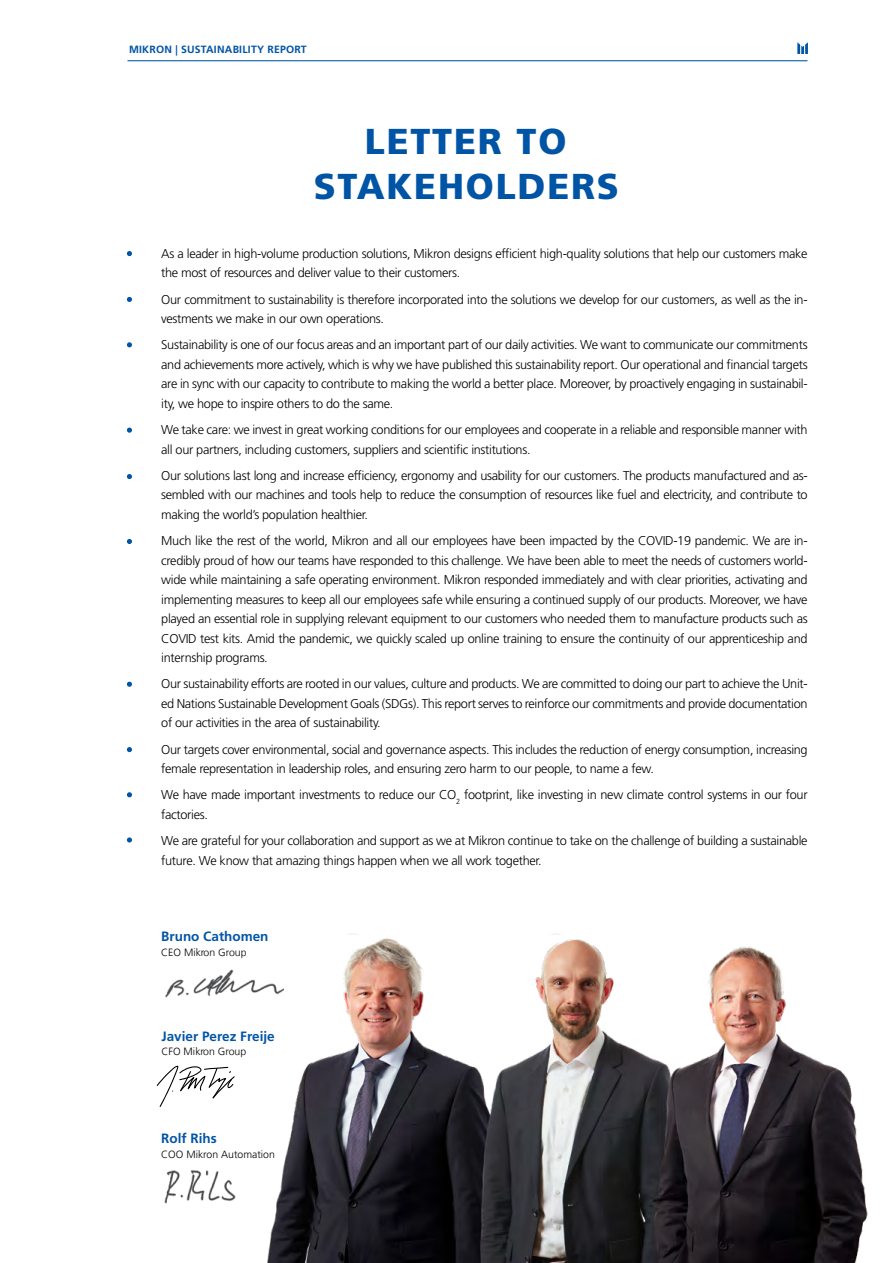
<style>
.page{position:relative;width:893px;height:1263px;background:#fff}
.page>*{position:absolute;margin:0;border:0;box-sizing:border-box;transform-origin:0 0}
.t1{font:900 36px/45px "Frutiger LT Std";letter-spacing:.05em;color:#0054a6;text-align:center}
.t2{font:700 13.5px "Frutiger LT Std";color:#0054a6}
.t3{font:300 12.75px/19.5px "Frutiger LT Std";letter-spacing:-.025em;color:#000}
.t4{font:300 10.5px "Frutiger LT Com";color:#000}
.t5{font:700 10.5px "Frutiger LT Std";letter-spacing:.02em;color:#0054a6}
.t6{font:300 10.5px "Frutiger LT Std";color:#000}
</style>
<div class="page">
<hr style="left:128px;top:60px;width:679px;height:1px;background:#0054a6">
<svg style="left:797px;top:42px;width:11px;height:12px"></svg>
<img style="left:267px;top:933px;width:601px;height:330px">
<svg style="left:156px;top:1066px;width:79px;height:41px"></svg>
<img style="left:165px;top:965px;width:118px;height:32px">
<img style="left:164px;top:1170px;width:72px;height:34px">
<svg style="left:127px;top:251px;width:5px;height:5px"></svg>
<svg style="left:127px;top:474px;width:5px;height:5px"></svg>
<svg style="left:127px;top:747px;width:5px;height:5px"></svg>
<svg style="left:127px;top:297px;width:5px;height:5px"></svg>
<svg style="left:127px;top:539px;width:5px;height:5px"></svg>
<svg style="left:127px;top:792px;width:5px;height:5px"></svg>
<svg style="left:127px;top:342px;width:5px;height:5px"></svg>
<svg style="left:127px;top:837px;width:5px;height:5px"></svg>
<svg style="left:127px;top:428px;width:5px;height:5px"></svg>
<svg style="left:127px;top:682px;width:5px;height:5px"></svg>
<p class="t5" style="left:129px;top:43px;width:179px">MIKRON | SUSTAINABILITY REPORT</p>
<h1 class="t1" style="left:314px;top:119px;width:307px">LETTER TO<br>STAKEHOLDERS</h1>
<p class="t3" style="left:161px;top:244px;width:648px">As a leader in high-volume production solutions, Mikron designs efficient high-quality solutions that help our customers make the most of resources and deliver value to their customers.</p>
<p class="t3" style="left:161px;top:290px;width:648px">Our commitment to sustainability is therefore incorporated into the solutions we develop for our customers, as well as the in&shy;vestments we make in our own operations.</p>
<p class="t3" style="left:161px;top:335px;width:648px;text-align:justify">Sustainability is one of our focus areas and an important part of our daily activities. We want to communicate our commitments and achievements more actively, which is why we have published this sustainability report. Our operational and financial targets are in sync with our capacity to contribute to making the world a better place. Moreover, by proactively engaging in sustainabil&shy;ity, we hope to inspire others to do the same.</p>
<p class="t3" style="left:161px;top:420px;width:648px">We take care: we invest in great working conditions for our employees and cooperate in a reliable and responsible manner with all our partners, including customers, suppliers and scientific institutions.</p>
<p class="t3" style="left:161px;top:466px;width:648px;text-align:justify">Our solutions last long and increase efficiency, ergonomy and usability for our customers. The products manufactured and as&shy;sembled with our machines and tools help to reduce the consumption of resources like fuel and electricity, and contribute to making the world’s population healthier.</p>
<p class="t3" style="left:161px;top:531px;width:648px;text-align:justify">Much like the rest of the world, Mikron and all our employees have been impacted by the COVID-19 pandemic. We are in&shy;credibly proud of how our teams have responded to this challenge. We have been able to meet the needs of customers world&shy;wide while maintaining a safe operating environment. Mikron responded immediately and with clear priorities, activating and implementing measures to keep all our employees safe while ensuring a continued supply of our products. Moreover, we have played an essential role in supplying relevant equipment to our customers who needed them to manufacture products such as COVID test kits. Amid the pandemic, we quickly scaled up online training to ensure the continuity of our apprenticeship and internship programs.</p>
<p class="t3" style="left:161px;top:674px;width:648px;text-align:justify">Our sustainability efforts are rooted in our values, culture and products. We are committed to doing our part to achieve the Unit&shy;ed Nations Sustainable Development Goals (SDGs). This report serves to reinforce our commitments and provide documentation of our activities in the area of sustainability.</p>
<p class="t3" style="left:161px;top:740px;width:648px">Our targets cover environmental, social and governance aspects. This includes the reduction of energy consumption, increasing female representation in leadership roles, and ensuring zero harm to our people, to name a few.</p>
<p class="t3" style="left:161px;top:785px;width:648px">We have made important investments to reduce our CO<sub>2</sub> footprint, like investing in new climate control systems in our four factories.</p>
<p class="t3" style="left:161px;top:831px;width:648px">We are grateful for your collaboration and support as we at Mikron continue to take on the challenge of building a sustainable future. We know that amazing things happen when we all work together.</p>
<p class="t2" style="left:161px;top:928px;width:109px">Bruno Cathomen</p>
<p class="t4" style="left:161px;top:946px;width:87px">CEO Mikron Group</p>
<p class="t2" style="left:161px;top:1028px;width:115px">Javier Perez Freije</p>
<p class="t4" style="left:161px;top:1045px;width:86px">CFO Mikron Group</p>
<p class="t2" style="left:161px;top:1130px;width:57px">Rolf Rihs</p>
<p class="t6" style="left:161px;top:1148px;width:115px">COO Mikron Automation</p>
</div>
